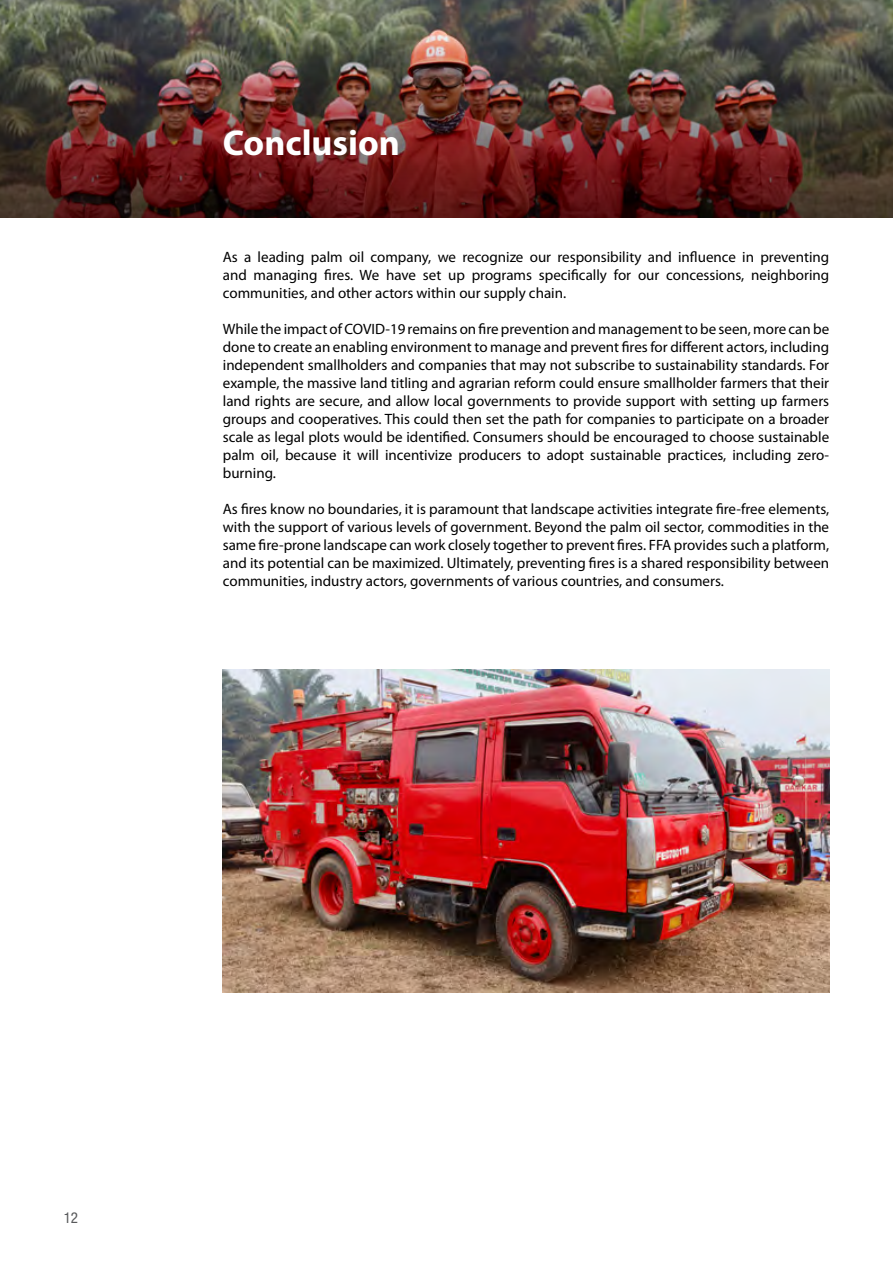
<style>
.page{position:relative;width:893px;height:1263px;background:#fff}
.page>*{position:absolute;margin:0;border:0;box-sizing:border-box;transform-origin:0 0}
.t1{font:700 36px "Myriad Pro";color:#fff}
.t2{font:15px/18px "Myriad Pro";color:#000;text-align:justify}
.t3{font:condensed 15px "Helvetica Neue LT Std";color:#58595b}
</style>
<div class="page">
<img style="left:0;top:0;width:893px;height:218px">
<img style="left:223px;top:670px;width:606px;height:323px">
<h1 class="t1" style="left:223px;top:122px;width:179px">Conclusion</h1>
<p class="t2" style="left:223px;top:248px;width:608px">As a leading palm oil company, we recognize our responsibility and influence in preventing and managing fires. We have set up programs specifically for our concessions, neighboring communities, and other actors within our supply chain.</p>
<p class="t2" style="left:223px;top:320px;width:608px">While the impact of COVID-19 remains on fire prevention and management to be seen, more can be done to create an enabling environment to manage and prevent fires for different actors, including independent smallholders and companies that may not subscribe to sustainability standards. For example, the massive land titling and agrarian reform could ensure smallholder farmers that their land rights are secure, and allow local governments to provide support with setting up farmers groups and cooperatives. This could then set the path for companies to participate on a broader scale as legal plots would be identified. Consumers should be encouraged to choose sustainable palm oil, because it will incentivize producers to adopt sustainable practices, including zero&shy;burning.</p>
<p class="t2" style="left:223px;top:500px;width:608px">As fires know no boundaries, it is paramount that landscape activities integrate fire-free elements, with the support of various levels of government. Beyond the palm oil sector, commodities in the same fire-prone landscape can work closely together to prevent fires. FFA provides such a platform, and its potential can be maximized. Ultimately, preventing fires is a shared responsibility between communities, industry actors, governments of various countries, and consumers.</p>
<p class="t3" style="left:64px;top:1209px;width:16px">12</p>
</div>
